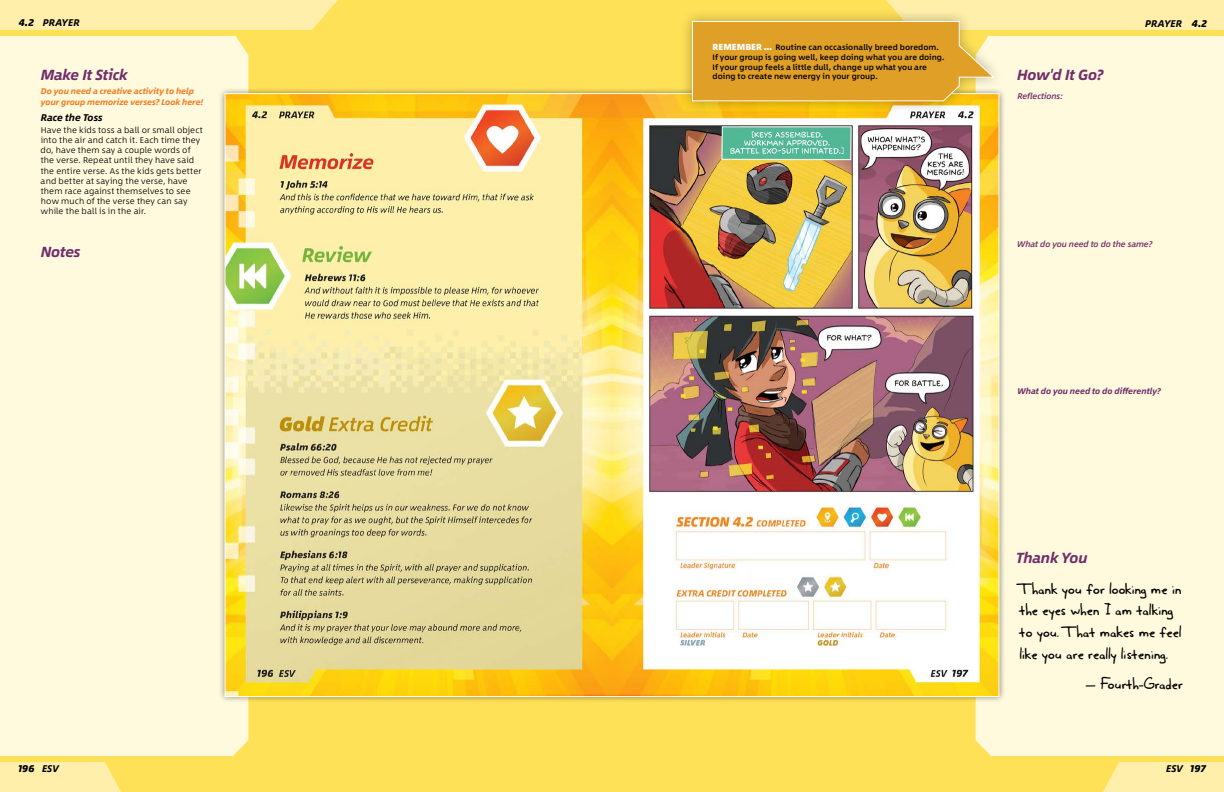
<style>
.page{position:relative;width:1224px;height:792px;background:#ffe158}
.page>*{position:absolute;margin:0;border:0;box-sizing:border-box;transform-origin:0 0}
.t1{font:18px/21.6px "Pentastic";color:#000}
.t2{font:italic 700 15px "Between 1";letter-spacing:-.015em;color:#702f6c}
.t3{font:italic 700 10px "Between 1";color:#000}
.t4{font:italic 800 10px "Between 1";color:#000}
.t5{font:300 8.5px/10.2px "Between 1";letter-spacing:.015em;color:#000}
.t6{font:italic 700 8.5px/10.2px "Between 1";color:#f47b20}
.t7{font:italic 500 8.5px "Between 1";letter-spacing:-.01em;color:#702f6c}
.t8{font:italic 700 8.5px "Between 1";color:#702f6c}
.t9{font:500 8px/9.6px "Between 1";letter-spacing:.005em;color:#000}
.s1{font-weight:800}
.s2{font-weight:800;font-size:9px;color:#fff}
.s3{font-weight:700}
</style>
<div class="page">
<div style="left:976px;top:102px;width:248px;height:654px;background:#fff9dd"></div>
<div style="left:0;top:36px;width:248px;height:720px;background:#fff9dd"></div>
<div style="left:218px;top:87px;width:788px;height:617px;background:#000;opacity:.5"></div>
<img style="left:227px;top:95px;width:770px;height:600px">
<div style="left:0;top:0;width:338px;height:30px;background:#ffefab"></div>
<div style="left:0;top:762px;width:121px;height:30px;background:#ffefab"></div>
<div style="left:1103px;top:762px;width:121px;height:30px;background:#ffefab"></div>
<div style="left:680px;top:8px;width:325px;height:106px;background:#000;opacity:.3"></div>
<svg style="left:692px;top:0;width:532px;height:102px;background:#f1cf7a"></svg>
<p class="t3" style="left:19px;top:17px;width:62px"><span class="s1">4.2</span> PRAYER</p>
<h2 class="t2" style="left:41px;top:65px;width:88px">Make It Stick</h2>
<p class="t6" style="left:41px;top:86px;width:164px">Do you need a creative activity to help your group memorize verses? Look here!</p>
<p class="t3" style="left:41px;top:111px;width:63px">Race the Toss</p>
<p class="t5" style="left:41px;top:125px;width:164px">Have the kids toss a ball or small object into the air and catch it. Each time they do, have them say a couple words of the verse. Repeat until they have said the entire verse. As the kids gets better and better at saying the verse, have them race against themselves to see how much of the verse they can say while the ball is in the air.</p>
<h2 class="t2" style="left:41px;top:243px;width:41px">Notes</h2>
<p class="t9" style="left:713px;top:43px;width:233px"><span class="s2">REMEMBER …</span> Routine can occasionally breed boredom.<br>If your group is going well, keep doing what you are doing.<br>If your group feels a little dull, change up what you are doing to create new energy in your group.</p>
<h2 class="t2" style="left:1017px;top:65px;width:88px">How'd It Go?</h2>
<p class="t7" style="left:1017px;top:91px;width:47px">Reflections:</p>
<p class="t3" style="left:1145px;top:18px;width:63px">PRAYER <span class="s1">4.2</span></p>
<p class="t7" style="left:1017px;top:238px;width:137px">What do you need to do the same?</p>
<p class="t8" style="left:1017px;top:386px;width:145px">What do you need to do differently?</p>
<h2 class="t2" style="left:1016px;top:549px;width:73px">Thank You</h2>
<h1 class="t1" style="left:1016px;top:578px;width:168px">Thank you for looking me in the eyes when I am talking to you. That makes me feel like you are really listening.</h1>
<h1 class="t1" style="left:1085px;top:673px;width:100px">— Fourth-Grader</h1>
<p class="t4" style="left:18px;top:763px;width:42px">196 <span class="s3">ESV</span></p>
<p class="t3" style="left:1166px;top:763px;width:41px">ESV <span class="s1">197</span></p>
</div>
